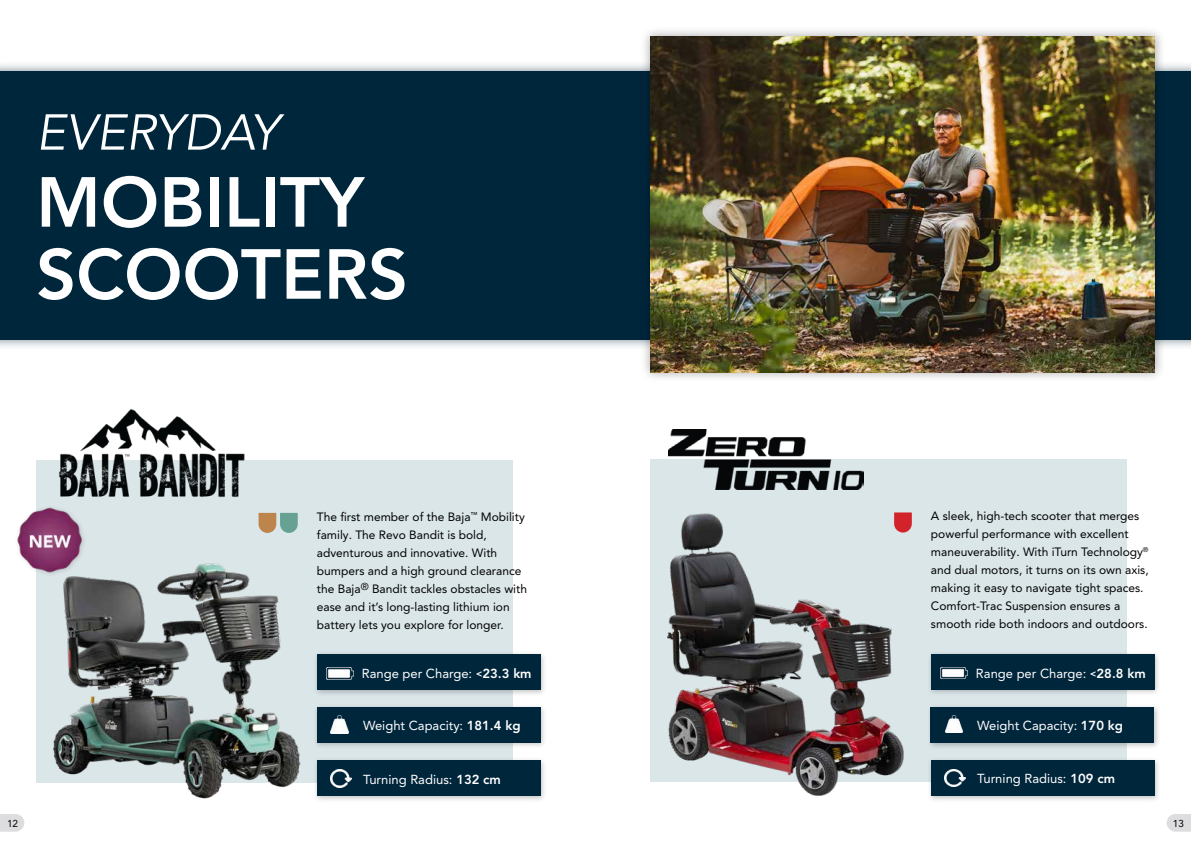
<style>
.page{position:relative;width:1191px;height:842px;background:#fff}
.page>*{position:absolute;margin:0;border:0;box-sizing:border-box;transform-origin:0 0}
.t1{font:800 70px/72px "Avenir LT Pro";color:#fff}
.t2{font:italic 50px "Avenir LT Pro";color:#fff}
.t3{font:13px "Avenir LT Pro";color:#fff}
.t4{font:12px/18px "Avenir LT Pro";color:#000}
.t5{font:10px "Avenir LT Pro";color:#000}
.s1{font-weight:800;font-size:10px}
.s2{font-weight:800}
</style>
<div class="page">
<svg style="left:1166px;top:814px;width:25px;height:18px"></svg>
<svg style="left:0;top:814px;width:24px;height:18px"></svg>
<div style="left:650px;top:460px;width:476px;height:322px;background:#dbe6e9"></div>
<div style="left:926px;top:704px;width:234px;height:46px;background:#000;opacity:.24"></div>
<div style="left:930px;top:708px;width:223px;height:35px;background:#00263c"></div>
<div style="left:36px;top:460px;width:476px;height:323px;background:#dbe6e9"></div>
<div style="left:313px;top:650px;width:234px;height:47px;background:#000;opacity:.24"></div>
<div style="left:317px;top:654px;width:223px;height:36px;background:#00263c"></div>
<div style="left:313px;top:757px;width:234px;height:46px;background:#000;opacity:.24"></div>
<div style="left:317px;top:761px;width:223px;height:35px;background:#00263c"></div>
<div style="left:313px;top:703px;width:234px;height:46px;background:#000;opacity:.24"></div>
<div style="left:317px;top:707px;width:223px;height:36px;background:#00263c"></div>
<img style="left:327px;top:667px;width:27px;height:12px">
<img style="left:331px;top:716px;width:18px;height:17px">
<img style="left:331px;top:769px;width:20px;height:18px">
<img style="left:53px;top:563px;width:248px;height:236px">
<svg style="left:259px;top:513px;width:39px;height:20px"></svg>
<img style="left:17px;top:507px;width:71px;height:71px">
<img style="left:59px;top:409px;width:186px;height:88px">
<div style="left:927px;top:650px;width:234px;height:46px;background:#000;opacity:.24"></div>
<div style="left:931px;top:654px;width:223px;height:35px;background:#00263c"></div>
<div style="left:927px;top:756px;width:234px;height:46px;background:#000;opacity:.24"></div>
<div style="left:931px;top:760px;width:223px;height:36px;background:#00263c"></div>
<svg style="left:904px;top:512px;width:7px;height:20px"></svg>
<img style="left:668px;top:430px;width:195px;height:60px">
<img style="left:940px;top:667px;width:27px;height:12px">
<img style="left:945px;top:715px;width:17px;height:18px">
<img style="left:945px;top:769px;width:20px;height:18px">
<img style="left:667px;top:512px;width:237px;height:284px">
<div style="left:0;top:61px;width:1191px;height:290px;background:#00263c;opacity:.55"></div>
<div style="left:0;top:72px;width:1191px;height:268px;background:#00263c"></div>
<div style="left:640px;top:26px;width:525px;height:357px;background:#000;opacity:.35"></div>
<img style="left:651px;top:36px;width:504px;height:336px">
<h2 class="t2" style="left:36px;top:103px;width:244px">EVERYDAY</h2>
<h1 class="t1" style="left:36px;top:167px;width:373px">MOBILITY<br>SCOOTERS</h1>
<p class="t4" style="left:317px;top:507px;width:212px">The first member of the Baja<sup>™</sup> Mobility family. The Revo Bandit is bold, adventurous and innovative. With bumpers and a high ground clearance the Baja<sup>®</sup> Bandit tackles obstacles with ease and it’s long-lasting lithium ion battery lets you explore for longer.</p>
<p class="t4" style="left:931px;top:507px;width:219px">A sleek, high-tech scooter that merges powerful performance with excellent maneuverability. With iTurn Technology<sup>® </sup>and dual motors, it turns on its own axis, making it easy to navigate tight spaces.<br>Comfort-Trac Suspension ensures a smooth ride both indoors and outdoors.</p>
<p class="t3" style="left:362px;top:666px;width:171px">Range per Charge: <span class="s1">&lt;</span><span class="s2">23.3 km</span></p>
<p class="t3" style="left:976px;top:665px;width:171px">Range per Charge: <span class="s1">&lt;</span><span class="s2">28.8 km</span></p>
<p class="t3" style="left:363px;top:718px;width:159px">Weight Capacity: <span class="s2">181.4 kg</span></p>
<p class="t3" style="left:977px;top:717px;width:147px">Weight Capacity: <span class="s2">170 kg</span></p>
<p class="t3" style="left:363px;top:771px;width:139px">Turning Radius: <span class="s2">132 cm</span></p>
<p class="t3" style="left:977px;top:771px;width:139px">Turning Radius: <span class="s2">109 cm</span></p>
<p class="t5" style="left:7px;top:817px;width:13px">12</p>
<p class="t5" style="left:1172px;top:817px;width:13px">13</p>
</div>
